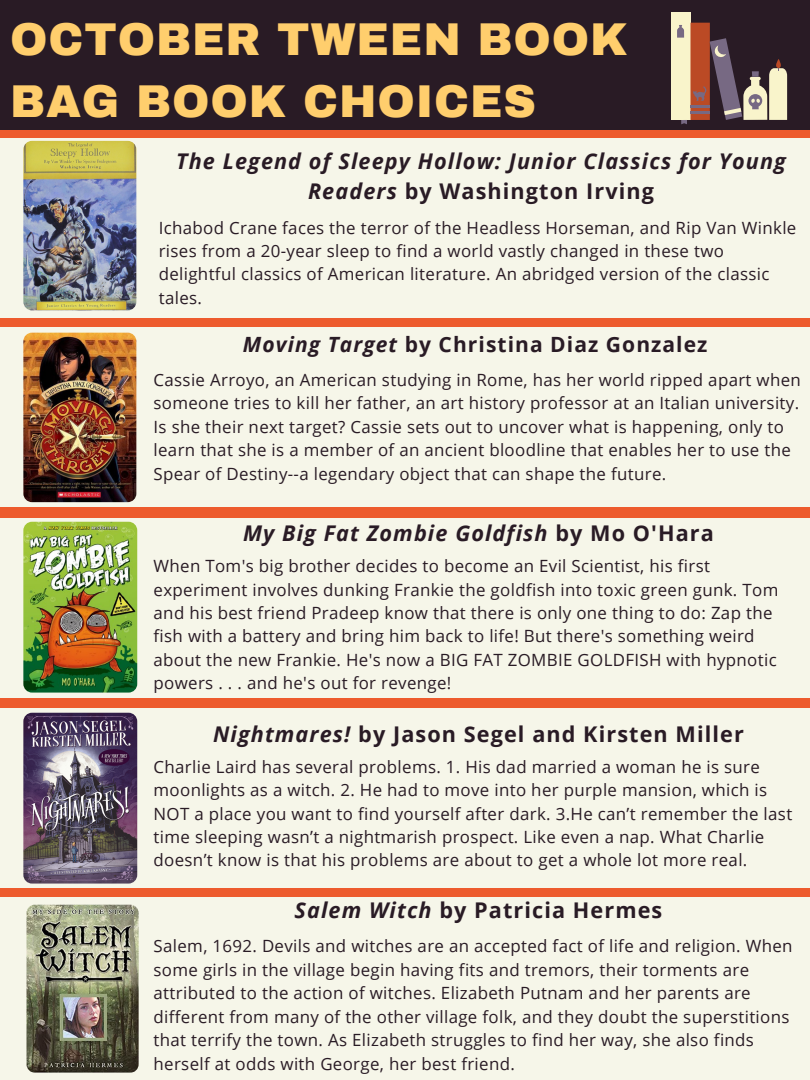
<style>
.page{position:relative;width:810px;height:1080px;background:#ed5b2d}
.page>*{position:absolute;margin:0;border:0;box-sizing:border-box;transform-origin:0 0}
.t1{font:900 45px/62.8px "Archivo";letter-spacing:.02em;color:#ffce6d}
.t2{font:italic 700 21.62px/30px "Open Sans";letter-spacing:.05em;color:#291b25;text-align:center}
.t3{font:700 21.62px "Open Sans";letter-spacing:.05em;color:#291b25}
.t4{font:700 21px "Open Sans";letter-spacing:.05em;color:#291b25}
.t5{font:16.88px/23.4px "Open Sans";letter-spacing:.02em;color:#291b25}
.s1{font-style:normal}
.s2{font-style:italic}
</style>
<div class="page">
<div style="left:0;top:138px;width:810px;height:180px;background:#f6f6e9"></div>
<div style="left:0;top:327px;width:810px;height:180px;background:#f6f6e9"></div>
<div style="left:0;top:518px;width:810px;height:180px;background:#f6f6e9"></div>
<div style="left:0;top:708px;width:810px;height:180px;background:#f6f6e9"></div>
<div style="left:0;top:897px;width:810px;height:183px;background:#f6f6e9"></div>
<img style="left:23px;top:713px;width:114px;height:171px;border-radius:9px">
<img style="left:23px;top:522px;width:114px;height:171px;border-radius:9px">
<img style="left:27px;top:905px;width:112px;height:168px;border-radius:9px">
<div style="left:0;top:0;width:810px;height:129px;background:#291b25"></div>
<div style="left:671px;top:13px;width:19px;height:107px;background:#f9f4cb"></div>
<div style="left:691px;top:23px;width:19px;height:97px;background:#bb4a25"></div>
<svg style="left:681px;top:120px;width:6px;height:4px"></svg>
<svg style="left:677px;top:25px;width:7px;height:13px"></svg>
<hr style="left:690px;top:105px;width:20px;height:3px;background:#776983">
<hr style="left:690px;top:111px;width:20px;height:2px;background:#776983">
<svg style="left:693px;top:38px;width:94px;height:82px"></svg>
<img style="left:23px;top:333px;width:113px;height:169px;border-radius:9px">
<img style="left:23px;top:141px;width:113px;height:169px;border-radius:9px">
<h1 class="t1" style="left:10px;top:8px;width:619px">OCTOBER TWEEN BOOK<br>BAG BOOK CHOICES</h1>
<p class="t2" style="left:176px;top:145px;width:611px">The Legend of Sleepy Hollow: Junior Classics for Young<br>Readers <span class="s1">by Washington Irving</span></p>
<p class="t5" style="left:159px;top:215px;width:639px">Ichabod Crane faces the terror of the Headless Horseman, and Rip Van Winkle rises from a 20-year sleep to find a world vastly changed in these two delightful classics of American literature. An abridged version of the classic tales.</p>
<p class="t4" style="left:243px;top:329px;width:466px"><span class="s2">Moving Target</span> by Christina Diaz Gonzalez</p>
<p class="t5" style="left:154px;top:368px;width:649px">Cassie Arroyo, an American studying in Rome, has her world ripped apart when someone tries to kill her father, an art history professor at an Italian university.<br>Is she their next target? Cassie sets out to uncover what is happening, only to learn that she is a member of an ancient bloodline that enables her to use the Spear of Destiny--a legendary object that can shape the future.</p>
<p class="t2" style="left:243px;top:518px;width:472px">My Big Fat Zombie Goldfish <span class="s1">by Mo O'Hara</span></p>
<p class="t5" style="left:154px;top:554px;width:626px">When Tom's big brother decides to become an Evil Scientist, his first experiment involves dunking Frankie the goldfish into toxic green gunk. Tom and his best friend Pradeep know that there is only one thing to do: Zap the fish with a battery and bring him back to life! But there's something weird about the new Frankie. He's now a BIG FAT ZOMBIE GOLDFISH with hypnotic powers . . . and he's out for revenge!</p>
<p class="t3" style="left:213px;top:719px;width:532px"><span class="s2">Nightmares!</span> by Jason Segel and Kirsten Miller</p>
<p class="t5" style="left:154px;top:754px;width:640px">Charlie Laird has several problems. 1. His dad married a woman he is sure moonlights as a witch. 2. He had to move into her purple mansion, which is NOT a place you want to find yourself after dark. 3.He can’t remember the last time sleeping wasn’t a nightmarish prospect. Like even a nap. What Charlie doesn’t know is that his problems are about to get a whole lot more real.</p>
<p class="t3" style="left:295px;top:895px;width:369px"><span class="s2">Salem Witch</span> by Patricia Hermes</p>
<p class="t5" style="left:154px;top:934px;width:641px">Salem, 1692. Devils and witches are an accepted fact of life and religion. When some girls in the village begin having fits and tremors, their torments are attributed to the action of witches. Elizabeth Putnam and her parents are different from many of the other village folk, and they doubt the superstitions that terrify the town. As Elizabeth struggles to find her way, she also finds herself at odds with George, her best friend.</p>
</div>
